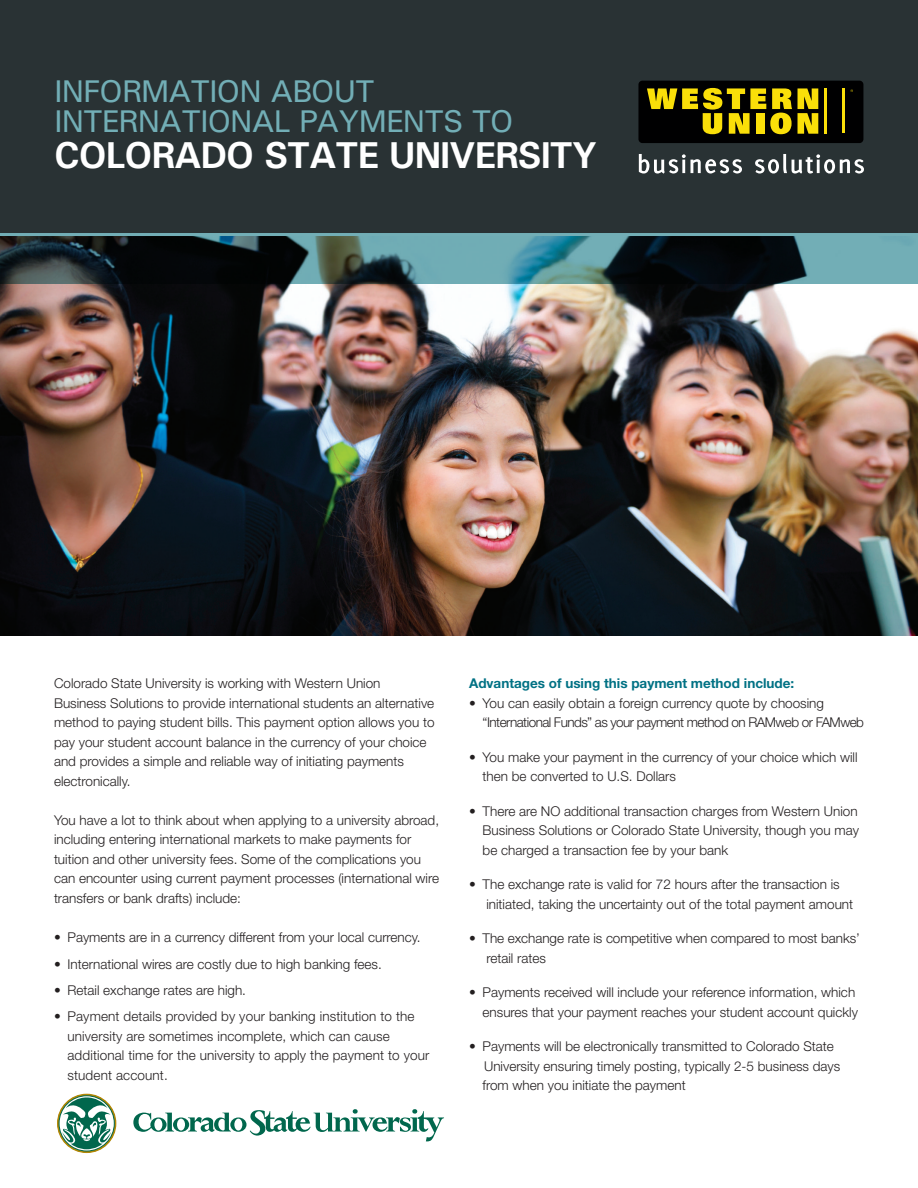
<style>
.page{position:relative;width:918px;height:1188px;background:#fff}
.page>*{position:absolute;margin:0;border:0;box-sizing:border-box;transform-origin:0 0}
.t1{font:700 37.5px "Univers";letter-spacing:-.03em;color:#fff}
.t2{font:500 31.5px/30px "Univers";letter-spacing:-.03em;color:#72aeb6}
.paragraph_header{font:300 13.5px/19.5px "Helvetica Neue";color:#231f20}
.paragraph_header-2{font:300 13.5px/19.5px "Helvetica Neue";letter-spacing:-.04em;color:#231f20}
.paragraph_header-3{font:700 13.5px "Helvetica Neue";color:#007184}
</style>
<div class="page">
<img style="left:0;top:284px;width:918px;height:351px">
<div style="left:0;top:0;width:918px;height:235px;background:#293234"></div>
<svg style="left:0;top:236px;width:918px;height:48px;background:#335155"></svg>
<hr style="left:0;top:233px;width:918px;height:3px;background:#72aeb6">
<svg style="left:639px;top:154px;width:103px;height:20px"></svg>
<svg style="left:755px;top:154px;width:109px;height:20px"></svg>
<div style="left:638px;top:81px;width:225px;height:62px;background:#000001;border-radius:4px"></div>
<hr style="left:824px;top:88px;width:3px;height:45px;background:#fadf09">
<hr style="left:842px;top:89px;width:3px;height:44px;background:#fadf09">
<svg style="left:647px;top:88px;width:145px;height:46px"></svg>
<svg style="left:798px;top:88px;width:20px;height:46px"></svg>
<svg style="left:57px;top:1093px;width:60px;height:61px"></svg>
<svg style="left:133px;top:1109px;width:311px;height:32px"></svg>
<p class="t2" style="left:54px;top:76px;width:461px">INFORMATION ABOUT<br>INTERNATIONAL PAYMENTS TO</p>
<p class="t1" style="left:54px;top:132px;width:545px">COLORADO STATE UNIVERSITY</p>
<p class="paragraph_header" style="left:54px;top:673px;width:382px">Colorado State University is working with Western Union Business Solutions to provide international students an alternative method to paying student bills. This payment option allows you to pay your student account balance in the currency of your choice and provides a simple and reliable way of initiating payments electronically.</p>
<p class="paragraph_header" style="left:54px;top:810px;width:387px">You have a lot to think about when applying to a university abroad, including entering international markets to make payments for tuition and other university fees. Some of the complications you can encounter using current payment processes (international wire transfers or bank drafts) include:</p>
<p class="paragraph_header" style="left:54px;top:928px;width:368px">• Payments are in a currency different from your local currency.</p>
<p class="paragraph_header" style="left:54px;top:954px;width:329px">• International wires are costly due to high banking fees.</p>
<p class="paragraph_header" style="left:54px;top:980px;width:194px">• Retail exchange rates are high.</p>
<p class="paragraph_header" style="left:68px;top:1006px;width:363px;text-indent:-14px">• Payment details provided by your banking institution to the university are sometimes incomplete, which can cause additional time for the university to apply the payment to your student account.</p>
<p class="paragraph_header-3" style="left:469px;top:675px;width:327px">Advantages of using this payment method include:</p>
<p class="paragraph_header-2" style="left:483px;top:693px;width:383px;text-indent:-14px">• You can easily obtain a foreign currency quote by choosing “International Funds” as your payment method on RAMweb or FAMweb</p>
<p class="paragraph_header" style="left:483px;top:747px;width:376px;text-indent:-14px">• You make your payment in the currency of your choice which will then be converted to U.S. Dollars</p>
<p class="paragraph_header" style="left:483px;top:801px;width:378px;text-align:justify;text-indent:-14px">• There are NO additional transaction charges from Western Union Business Solutions or Colorado State University, though you may be charged a transaction fee by your bank</p>
<p class="paragraph_header" style="left:486px;top:874px;width:368px;text-indent:-17px">• The exchange rate is valid for 72 hours after the transaction is initiated, taking the uncertainty out of the total payment amount</p>
<p class="paragraph_header" style="left:486px;top:928px;width:375px;text-indent:-17px">• The exchange rate is competitive when compared to most banks’ retail rates</p>
<p class="paragraph_header" style="left:469px;top:982px;width:390px;text-align:right">• Payments received will include your reference information, which ensures that your payment reaches your student account quickly</p>
<p class="paragraph_header" style="left:483px;top:1036px;width:359px;text-indent:-14px">• Payments will be electronically transmitted to Colorado State<br>University ensuring timely posting, typically 2-5 business days from when you initiate the payment</p>
</div>
